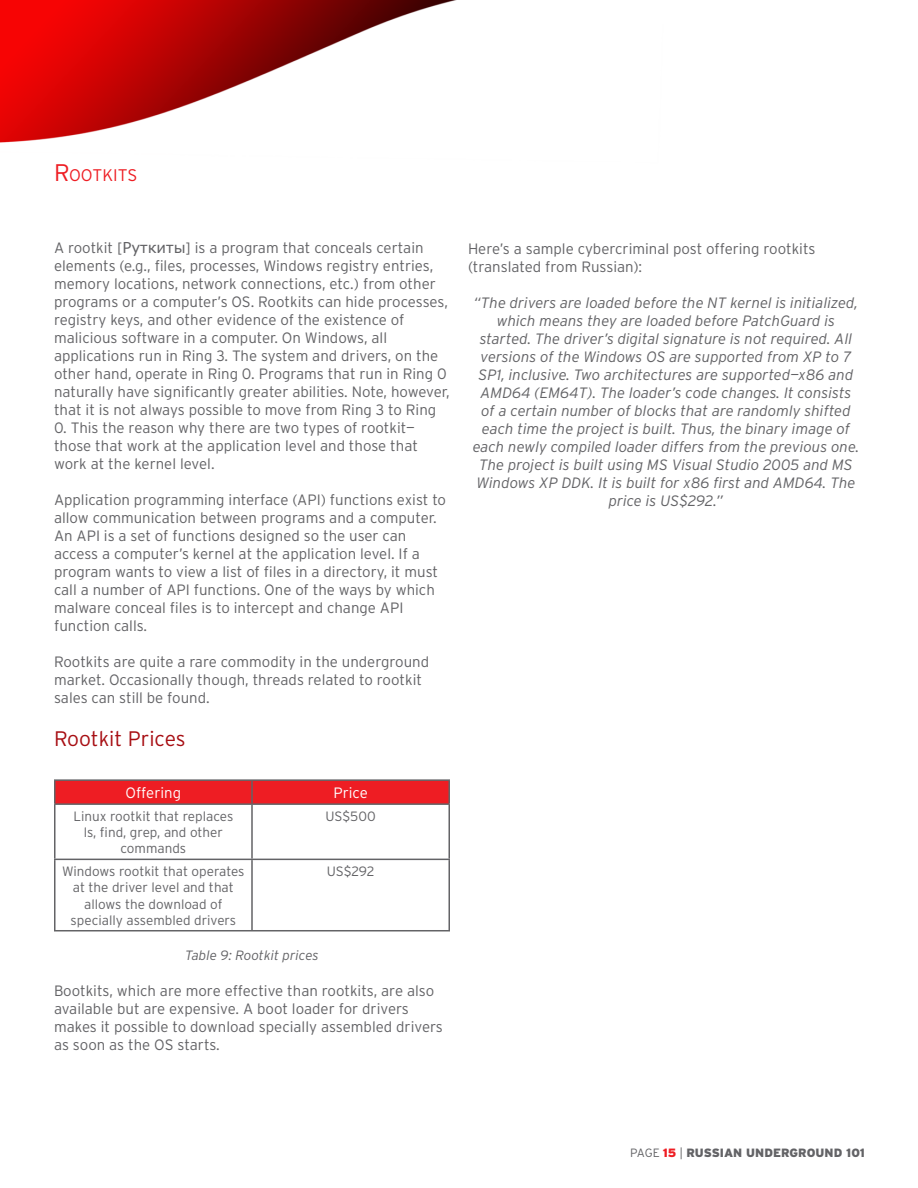
<style>
.page{position:relative;width:918px;height:1188px;background:#fff}
.page>*{position:absolute;margin:0;border:0;box-sizing:border-box;transform-origin:0 0}
.heading_2{font:300 21px "Interstate";color:#a70e13}
.heading_1{font:300 16.8px "Interstate";letter-spacing:-.005em;color:#ee1d23}
.body_text_1{font:300 15px/18px "Interstate";color:#636366}
.quote{font:italic 300 15px/18px "Interstate";color:#636366;text-align:center}
.table_header{font:300 15px "Interstate";color:#fff}
.table_body_number{font:300 13.5px/16.2px "Interstate";color:#636366;text-align:center}
.t1{font:italic 300 13.5px "Interstate";color:#636366}
.t2{font:900 12px "Interstate";color:#636366}
.s1{font-size:24px}
.s2{font-family:"MS Reference Sans Serif";font-weight:400}
.s3{font-weight:300}
.s4{color:#ee1d23}
</style>
<div class="page">
<img style="left:0;top:0;width:457px;height:932px">
<div style="left:56px;top:781px;width:392px;height:22px;background:#ee1d23"></div>
<hr style="left:54px;top:779px;width:198px;height:2px;background:#636366">
<hr style="left:54px;top:781px;width:2px;height:22px;background:#636366">
<hr style="left:252px;top:779px;width:198px;height:2px;background:#636366">
<hr style="left:251px;top:781px;width:2px;height:22px;background:#636366">
<hr style="left:448px;top:781px;width:2px;height:22px;background:#636366">
<hr style="left:54px;top:803px;width:198px;height:2px;background:#636366">
<hr style="left:54px;top:805px;width:2px;height:54px;background:#636366">
<hr style="left:252px;top:803px;width:198px;height:2px;background:#636366">
<hr style="left:251px;top:805px;width:2px;height:54px;background:#636366">
<hr style="left:448px;top:805px;width:2px;height:54px;background:#636366">
<hr style="left:54px;top:859px;width:198px;height:1px;background:#636366">
<hr style="left:54px;top:860px;width:2px;height:70px;background:#636366">
<hr style="left:252px;top:859px;width:198px;height:1px;background:#636366">
<hr style="left:251px;top:860px;width:2px;height:70px;background:#636366">
<hr style="left:448px;top:860px;width:2px;height:70px;background:#636366">
<hr style="left:54px;top:930px;width:198px;height:1px;background:#636366">
<hr style="left:252px;top:930px;width:198px;height:1px;background:#636366">
<p class="heading_1" style="left:54px;top:165px;width:85px"><span class="s1">R</span>OOTKITS</p>
<p class="body_text_1" style="left:54px;top:239px;width:397px">A rootkit [<span class="s2">Руткиты</span>] is a program that conceals certain elements (e.g., files, processes, Windows registry entries, memory locations, network connections, etc.) from other programs or a computer’s OS. Rootkits can hide processes, registry keys, and other evidence of the existence of malicious software in a computer. On Windows, all applications run in Ring 3. The system and drivers, on the other hand, operate in Ring 0. Programs that run in Ring 0 naturally have significantly greater abilities. Note, however, that it is not always possible to move from Ring 3 to Ring</p>
<p class="body_text_1" style="left:54px;top:419px;width:366px">0. This the reason why there are two types of rootkit— those that work at the application level and those that work at the kernel level.</p>
<p class="body_text_1" style="left:54px;top:491px;width:394px">Application programming interface (API) functions exist to allow communication between programs and a computer.<br>An API is a set of functions designed so the user can access a computer’s kernel at the application level. If a program wants to view a list of files in a directory, it must call a number of API functions. One of the ways by which malware conceal files is to intercept and change API function calls.</p>
<p class="body_text_1" style="left:54px;top:653px;width:377px">Rootkits are quite a rare commodity in the underground market. Occasionally though, threads related to rootkit sales can still be found.</p>
<p class="heading_2" style="left:54px;top:726px;width:133px">Rootkit Prices</p>
<p class="table_header" style="left:126px;top:784px;width:57px">Offering</p>
<p class="table_header" style="left:333px;top:784px;width:36px">Price</p>
<p class="table_body_number" style="left:73px;top:808px;width:161px">Linux rootkit that replaces ls, find, grep, and other commands</p>
<p class="table_body_number" style="left:325px;top:808px;width:52px">US$500</p>
<p class="table_body_number" style="left:62px;top:863px;width:184px">Windows rootkit that operates at the driver level and that allows the download of specially assembled drivers</p>
<p class="table_body_number" style="left:327px;top:863px;width:49px">US$292</p>
<p class="t1" style="left:185px;top:947px;width:135px">Table 9: Rootkit prices</p>
<p class="body_text_1" style="left:54px;top:981px;width:390px">Bootkits, which are more effective than rootkits, are also available but are expensive. A boot loader for drivers makes it possible to download specially assembled drivers as soon as the OS starts.</p>
<p class="body_text_1" style="left:468px;top:240px;width:349px">Here’s a sample cybercriminal post offering rootkits (translated from Russian):</p>
<p class="quote" style="left:473px;top:294px;width:388px">“The drivers are loaded before the NT kernel is initialized, which means they are loaded before PatchGuard is started. The driver’s digital signature is not required. All versions of the Windows OS are supported from XP to 7<br>SP1, inclusive. Two architectures are supported—x86 and AMD64 (EM64T). The loader’s code changes. It consists of a certain number of blocks that are randomly shifted each time the project is built. Thus, the binary image of each newly compiled loader differs from the previous one.<br>The project is built using MS Visual Studio 2005 and MS Windows XP DDK. It is built for x86 first and AMD64. The price is US$292.”</p>
<p class="t2" style="left:630px;top:1146px;width:236px"><span class="s3">PAGE</span> <span class="s4">15</span> <span class="s3">|</span> RUSSIAN UNDERGROUND 101</p>
</div>
